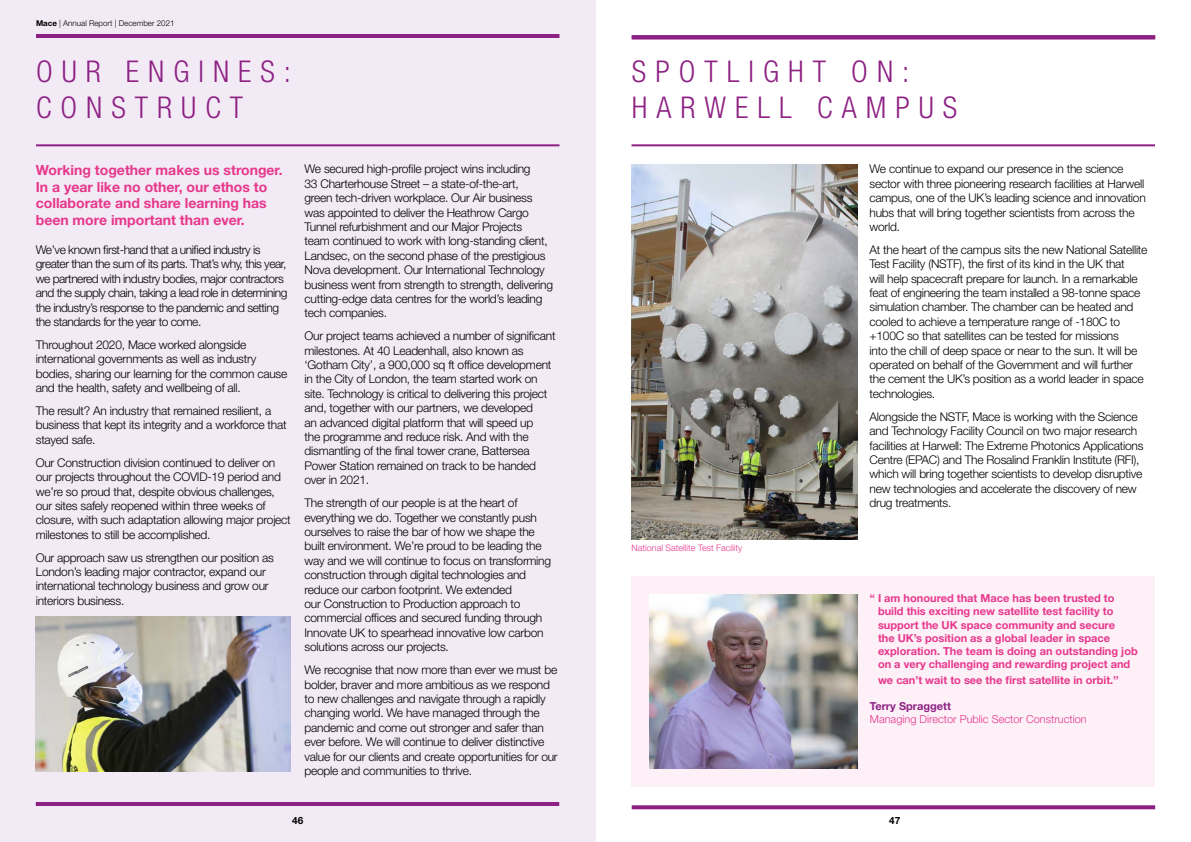
<style>
.page{position:relative;width:1191px;height:842px;background:#fff}
.page>*{position:absolute;margin:0;border:0;box-sizing:border-box;transform-origin:0 0}
.t1{font:300 condensed 30px/36px "Helvetica Neue LT Std";letter-spacing:.3em;color:#8d2083}
.t2{font:700 14px/16.8px "Helvetica Neue LT Std";color:#e7378c}
.t3{font:300 12px/14.4px "Helvetica Neue LT Std";letter-spacing:-.02em;color:#000}
.t4{font:300 12px/14.4px "Helvetica Neue LT Std";letter-spacing:-.04em;color:#000}
.t5{font:700 11px/13.2px "Helvetica Neue LT Std";color:#e7378c}
.t6{font:300 11px "Helvetica Neue LT Std";color:#e7378c}
.t7{font:700 11px "Helvetica Neue LT Std";color:#8d2083}
.t8{font:700 10px "Helvetica Neue LT Std";color:#000}
.t9{font:300 9px "Helvetica Neue LT Std";color:#e7378c}
.t10{font:300 8px "Helvetica Neue LT Std";color:#000}
.s1{font-weight:700}
</style>
<div class="page">
<div style="left:0;top:0;width:595px;height:842px;background:#f2eaf5"></div>
<hr style="left:36px;top:34px;width:523px;height:4px;background:#8d2083">
<hr style="left:36px;top:144px;width:523px;height:2px;background:#8d2083">
<hr style="left:36px;top:802px;width:523px;height:4px;background:#8d2083">
<svg style="left:631px;top:805px;width:524px;height:4px;background:#95308c"></svg>
<svg style="left:631px;top:35px;width:524px;height:4px;background:#8f2585"></svg>
<hr style="left:631px;top:144px;width:524px;height:2px;background:#8d2083">
<img style="left:631px;top:165px;width:226px;height:374px">
<div style="left:631px;top:576px;width:523px;height:210px;background:#fdf0f7"></div>
<img style="left:649px;top:594px;width:208px;height:174px">
<img style="left:35px;top:617px;width:256px;height:154px">
<p class="t10" style="left:36px;top:18px;width:140px"><span class="s1">Mace</span> | Annual Report | December 2021</p>
<h1 class="t1" style="left:36px;top:54px;width:256px">OUR ENGINES:<br>CONSTRUCT</h1>
<p class="t2" style="left:36px;top:161px;width:248px">Working together makes us stronger.<br>In a year like no other, our ethos to collaborate and share learning has been more important than ever.</p>
<p class="t4" style="left:36px;top:242px;width:253px">We’ve known first-hand that a unified industry is greater than the sum of its parts. That’s why, this year, we partnered with industry bodies, major contractors and the supply chain, taking a lead role in determining the industry’s response to the pandemic and setting the standards for the year to come.</p>
<p class="t3" style="left:36px;top:337px;width:253px">Throughout 2020, Mace worked alongside international governments as well as industry bodies, sharing our learning for the common cause and the health, safety and wellbeing of all.</p>
<p class="t3" style="left:36px;top:403px;width:252px">The result? An industry that remained resilient, a business that kept its integrity and a workforce that stayed safe.</p>
<p class="t3" style="left:36px;top:455px;width:256px">Our Construction division continued to deliver on our projects throughout the COVID-19 period and we’re so proud that, despite obvious challenges, our sites safely reopened within three weeks of closure, with such adaptation allowing major project milestones to still be accomplished.</p>
<p class="t3" style="left:36px;top:550px;width:240px">Our approach saw us strengthen our position as London’s leading major contractor, expand our international technology business and grow our interiors business.</p>
<p class="t3" style="left:304px;top:162px;width:250px">We secured high-profile project wins including<br>33 Charterhouse Street – a state-of-the-art,<br>green tech-driven workplace. Our Air business was appointed to deliver the Heathrow Cargo Tunnel refurbishment and our Major Projects<br>team continued to work with long-standing client, Landsec, on the second phase of the prestigious Nova development. Our International Technology business went from strength to strength, delivering cutting-edge data centres for the world’s leading tech companies.</p>
<p class="t3" style="left:304px;top:329px;width:252px">Our project teams achieved a number of significant milestones. At 40 Leadenhall, also known as ‘Gotham City’, a 900,000 sq ft office development in the City of London, the team started work on site. Technology is critical to delivering this project and, together with our partners, we developed<br>an advanced digital platform that will speed up<br>the programme and reduce risk. And with the dismantling of the final tower crane, Battersea Power Station remained on track to be handed over in 2021.</p>
<p class="t3" style="left:304px;top:495px;width:248px">The strength of our people is at the heart of everything we do. Together we constantly push ourselves to raise the bar of how we shape the built environment. We’re proud to be leading the way and we will continue to focus on transforming construction through digital technologies and reduce our carbon footprint. We extended<br>our Construction to Production approach to commercial offices and secured funding through Innovate UK to spearhead innovative low carbon solutions across our projects.</p>
<p class="t3" style="left:304px;top:662px;width:255px">We recognise that now more than ever we must be bolder, braver and more ambitious as we respond to new challenges and navigate through a rapidly changing world. We have managed through the pandemic and come out stronger and safer than ever before. We will continue to deliver distinctive value for our clients and create opportunities for our people and communities to thrive.</p>
<p class="t8" style="left:292px;top:814px;width:13px">46</p>
<h1 class="t1" style="left:632px;top:54px;width:327px">SPOTLIGHT ON:<br>HARWELL CAMPUS</h1>
<p class="t9" style="left:631px;top:543px;width:112px">National Satellite Test Facility</p>
<p class="t3" style="left:869px;top:162px;width:278px">We continue to expand our presence in the science sector with three pioneering research facilities at Harwell campus, one of the UK’s leading science and innovation hubs that will bring together scientists from across the world.</p>
<p class="t3" style="left:869px;top:242px;width:279px">At the heart of the campus sits the new National Satellite Test Facility (NSTF), the first of its kind in the UK that<br>will help spacecraft prepare for launch. In a remarkable feat of engineering the team installed a 98-tonne space simulation chamber. The chamber can be heated and cooled to achieve a temperature range of -180C to +100C so that satellites can be tested for missions<br>into the chill of deep space or near to the sun. It will be operated on behalf of the Government and will further the cement the UK’s position as a world leader in space technologies.</p>
<p class="t3" style="left:869px;top:409px;width:275px">Alongside the NSTF, Mace is working with the Science and Technology Facility Council on two major research facilities at Harwell: The Extreme Photonics Applications Centre (EPAC) and The Rosalind Franklin Institute (RFI), which will bring together scientists to develop disruptive new technologies and accelerate the discovery of new drug treatments.</p>
<p class="t5" style="left:878px;top:591px;width:261px;text-indent:-8px">“ I am honoured that Mace has been trusted to build this exciting new satellite test facility to support the UK space community and secure<br>the UK’s position as a global leader in space exploration. The team is doing an outstanding job on a very challenging and rewarding project and</p>
<p class="t5" style="left:878px;top:673px;width:242px">we can’t wait to see the first satellite in orbit.’’</p>
<p class="t7" style="left:870px;top:699px;width:83px">Terry Spraggett</p>
<p class="t6" style="left:870px;top:713px;width:218px">Managing Director Public Sector Construction</p>
<p class="t8" style="left:889px;top:814px;width:13px">47</p>
</div>
